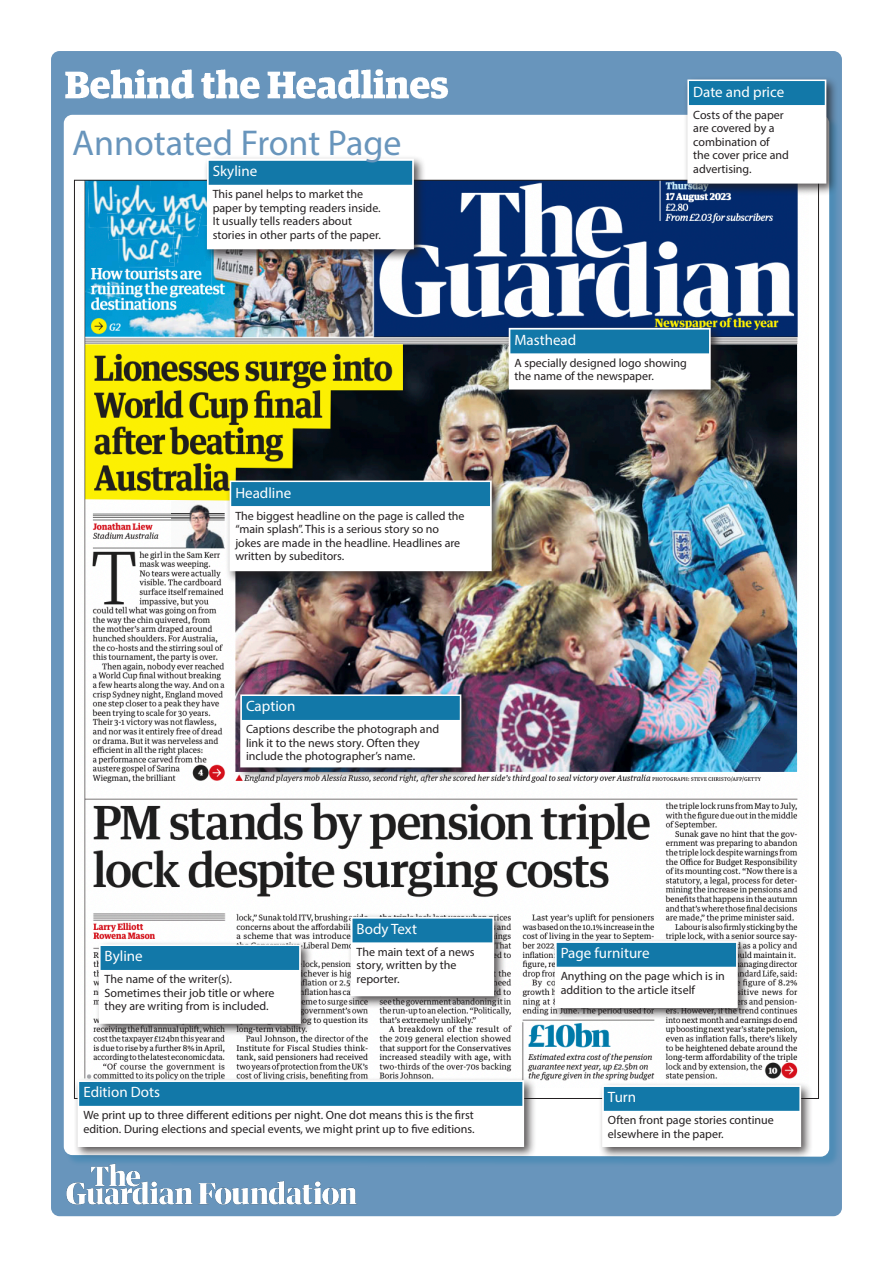
<style>
.page{position:relative;width:893px;height:1263px;background:#fff}
.page>*{position:absolute;margin:0;border:0;box-sizing:border-box;transform-origin:0 0}
.Heading_Sans_Bold_24{font:36px "Myriad Pro";color:#6895bc}
.Label_Heading{font:15px "Myriad Pro";color:#fff}
.Label_Text{font:12px/13.5px "Myriad Pro";color:#231f20}
</style>
<div class="page">
<div style="left:51px;top:51px;width:791px;height:1165px;background:#6895bc;border-radius:9px"></div>
<img style="left:65px;top:69px;width:392px;height:46px">
<div style="left:64px;top:115px;width:765px;height:1042px;background:#fff"></div>
<img style="left:66px;top:1158px;width:293px;height:47px">
<img style="left:78px;top:182px;width:731px;height:905px">
<div style="left:203px;top:154px;width:223px;height:108px;background:#231f20;opacity:.75"></div>
<div style="left:208px;top:159px;width:205px;height:90px;background:#fff"></div>
<div style="left:208px;top:161px;width:204px;height:24px;background:#1278a8"></div>
<div style="left:207px;top:159px;width:207px;height:90px;border:2px solid #fff"></div>
<div style="left:505px;top:324px;width:218px;height:78px;background:#231f20;opacity:.75"></div>
<div style="left:509px;top:329px;width:201px;height:60px;background:#fff"></div>
<div style="left:510px;top:329px;width:199px;height:24px;background:#1278a8"></div>
<div style="left:509px;top:328px;width:202px;height:61px;border:2px solid #fff"></div>
<div style="left:226px;top:477px;width:278px;height:107px;background:#231f20;opacity:.75"></div>
<div style="left:230px;top:481px;width:261px;height:89px;background:#fff"></div>
<div style="left:231px;top:482px;width:259px;height:24px;background:#1278a8"></div>
<div style="left:230px;top:480px;width:262px;height:91px;border:2px solid #fff"></div>
<div style="left:683px;top:76px;width:156px;height:120px;background:#231f20;opacity:.75"></div>
<div style="left:688px;top:80px;width:138px;height:103px;background:#fff"></div>
<div style="left:689px;top:81px;width:136px;height:24px;background:#1278a8"></div>
<div style="left:687px;top:80px;width:139px;height:104px;border:2px solid #fff"></div>
<div style="left:551px;top:937px;width:199px;height:83px;background:#231f20;opacity:.75"></div>
<div style="left:556px;top:942px;width:181px;height:65px;background:#fff"></div>
<div style="left:556px;top:943px;width:180px;height:24px;background:#1278a8"></div>
<div style="left:555px;top:941px;width:183px;height:67px;border:2px solid #fff"></div>
<div style="left:95px;top:941px;width:218px;height:95px;background:#231f20;opacity:.75"></div>
<div style="left:100px;top:945px;width:200px;height:78px;background:#fff"></div>
<div style="left:100px;top:946px;width:199px;height:24px;background:#1278a8"></div>
<div style="left:99px;top:944px;width:202px;height:80px;border:2px solid #fff"></div>
<div style="left:347px;top:913px;width:160px;height:96px;background:#231f20;opacity:.75"></div>
<div style="left:352px;top:918px;width:141px;height:77px;background:#fff"></div>
<div style="left:352px;top:918px;width:141px;height:24px;background:#1278a8"></div>
<div style="left:351px;top:917px;width:143px;height:79px;border:2px solid #fff"></div>
<div style="left:236px;top:691px;width:238px;height:89px;background:#231f20;opacity:.75"></div>
<div style="left:241px;top:695px;width:220px;height:72px;background:#fff"></div>
<div style="left:242px;top:696px;width:218px;height:24px;background:#1278a8"></div>
<div style="left:240px;top:694px;width:221px;height:73px;border:2px solid #fff"></div>
<div style="left:74px;top:1077px;width:462px;height:82px;background:#231f20;opacity:.75"></div>
<div style="left:78px;top:1081px;width:445px;height:65px;background:#fff"></div>
<div style="left:79px;top:1082px;width:444px;height:24px;background:#1278a8"></div>
<div style="left:78px;top:1080px;width:446px;height:67px;border:2px solid #fff"></div>
<div style="left:598px;top:1081px;width:216px;height:78px;background:#231f20;opacity:.75"></div>
<div style="left:603px;top:1086px;width:197px;height:60px;background:#fff"></div>
<div style="left:604px;top:1087px;width:196px;height:24px;background:#1278a8"></div>
<div style="left:602px;top:1085px;width:199px;height:62px;border:2px solid #fff"></div>
<p class="Heading_Sans_Bold_24" style="left:72px;top:121px;width:331px">Annotated Front Page</p>
<p class="Label_Heading" style="left:213px;top:162px;width:46px">Skyline</p>
<p class="Label_Text" style="left:213px;top:187px;width:170px">This panel helps to market the paper by tempting readers inside.<br>It usually tells readers about stories in other parts of the paper.</p>
<p class="Label_Heading" style="left:235px;top:483px;width:57px">Headline</p>
<p class="Label_Text" style="left:235px;top:509px;width:231px">The biggest headline on the page is called the “main splash”. This is a serious story so no jokes are made in the headline. Headlines are written by subeditors.</p>
<p class="Label_Heading" style="left:693px;top:82px;width:93px">Date and price</p>
<p class="Label_Text" style="left:693px;top:108px;width:97px">Costs of the paper are covered by a combination of the cover price and advertising.</p>
<p class="Label_Heading" style="left:514px;top:331px;width:63px">Masthead</p>
<p class="Label_Text" style="left:514px;top:356px;width:174px">A specially designed logo showing the name of the newspaper.</p>
<p class="Label_Heading" style="left:246px;top:697px;width:51px">Caption</p>
<p class="Label_Text" style="left:246px;top:722px;width:195px">Captions describe the photograph and link it to the news story. Often they include the photographer’s name.</p>
<p class="Label_Heading" style="left:105px;top:947px;width:40px">Byline</p>
<p class="Label_Text" style="left:105px;top:972px;width:172px">The name of the writer(s).<br>Sometimes their job title or where they are writing from is included.</p>
<p class="Label_Heading" style="left:357px;top:919px;width:62px">Body Text</p>
<p class="Label_Text" style="left:357px;top:945px;width:120px">The main text of a news story, written by the reporter.</p>
<p class="Label_Heading" style="left:83px;top:1083px;width:78px">Edition Dots</p>
<p class="Label_Text" style="left:83px;top:1108px;width:393px">We print up to three different editions per night. One dot means this is the first edition. During elections and special events, we might print up to five editions.</p>
<p class="Label_Heading" style="left:561px;top:944px;width:90px">Page furniture</p>
<p class="Label_Text" style="left:561px;top:969px;width:166px">Anything on the page which is in addition to the article itself</p>
<p class="Label_Heading" style="left:608px;top:1088px;width:30px">Turn</p>
<p class="Label_Text" style="left:608px;top:1113px;width:168px">Often front page stories continue elsewhere in the paper.</p>
</div>
